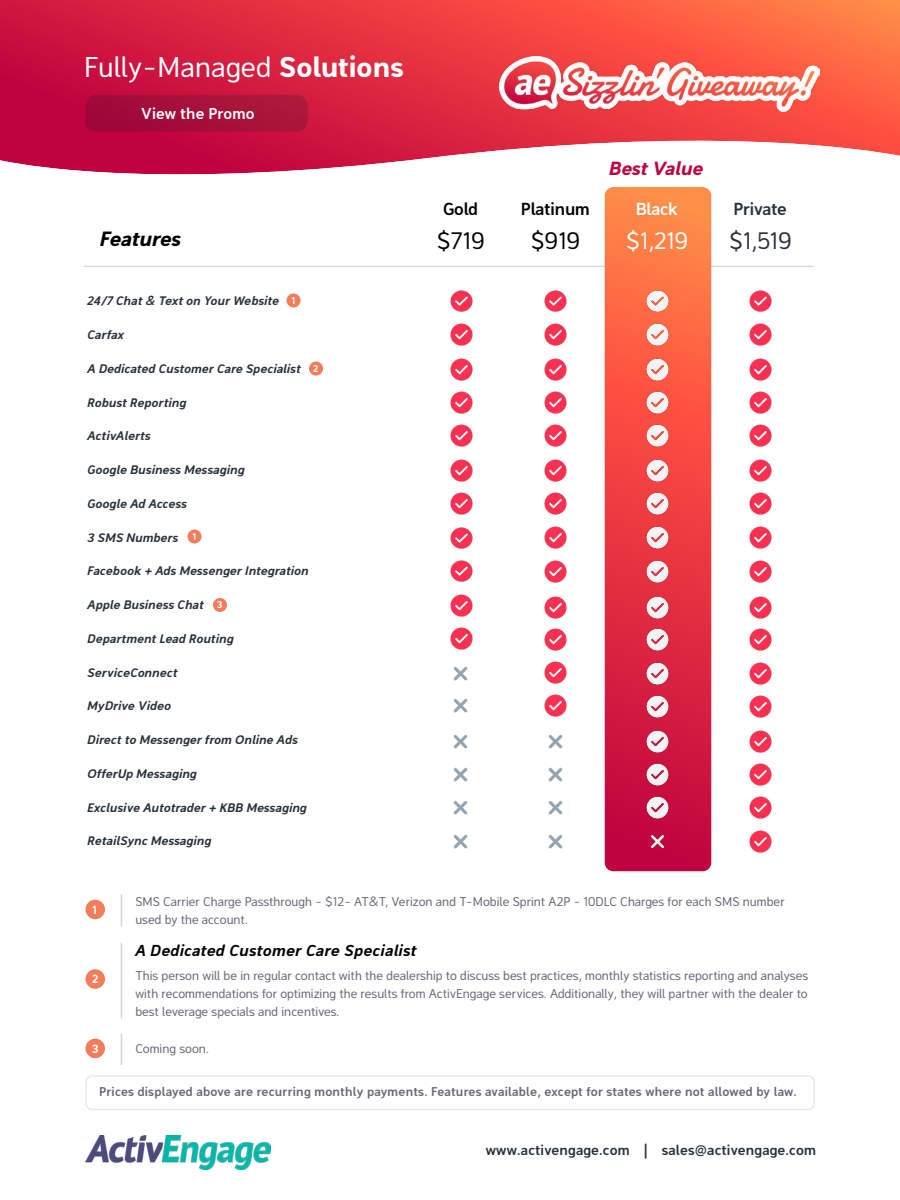
<style>
.page{position:relative;width:900px;height:1200px;background:#fff}
.page>*{position:absolute;margin:0;border:0;box-sizing:border-box;transform-origin:0 0}
.t1{font:27px "Activ Engage Sans";letter-spacing:.015em;color:#fff}
.t2{font:22.5px "Activ Engage Sans";letter-spacing:-.01em;color:#000}
.t3{font:22.5px "Activ Engage Sans";color:#27303b}
.t4{font:22.5px "Activ Engage Sans";color:#fff}
.t5{font:italic 800 19.5px "Activ Engage Sans";letter-spacing:-.02em;color:#000}
.t6{font:italic 800 18px "Activ Engage Sans";letter-spacing:-.01em;color:#c0023f}
.t7{font:600 16.5px "Activ Engage Sans";letter-spacing:-.01em;color:#000}
.t8{font:600 16.5px "Activ Engage Sans";letter-spacing:-.015em;color:#27303b}
.t9{font:600 16.5px "Activ Engage Sans";letter-spacing:-.01em;color:#fff}
.t10{font:italic 700 15px "Activ Engage Sans";letter-spacing:.02em;color:#000}
.t11{font:600 15px "Activ Engage Sans";letter-spacing:.01em;color:#fff}
.t12{font:600 13.5px "Activ Engage Sans";letter-spacing:.01em;color:#27303b}
.t13{font:12px/18px "Activ Engage Sans";letter-spacing:.005em;color:#646777;text-align:justify}
.t14{font:600 12px "Activ Engage Sans";letter-spacing:.02em;color:#646777}
.t15{font:italic 700 11.7px "Activ Engage Sans";letter-spacing:.005em;color:#27303b}
.t16{font:800 11.25px "Activ Engage Sans";color:#fff}
.t17{font:800 9.15px "Activ Engage Sans";color:#fff}
.s1{font-weight:800}
</style>
<div class="page">
<svg style="left:0;top:0;width:900px;height:175px;background:#e54a58"></svg>
<hr style="left:84px;top:266px;width:729px;height:1px;background:#d0d4e5">
<div style="left:309px;top:361px;width:14px;height:15px;background:#f37c5b;border-radius:50%"></div>
<div style="left:86px;top:969px;width:19px;height:20px;background:#f37c5b;border-radius:50%"></div>
<hr style="left:121px;top:943px;width:1px;height:75px;background:#d0d5de">
<div style="left:86px;top:900px;width:19px;height:19px;background:#f37c5b;border-radius:50%"></div>
<hr style="left:121px;top:895px;width:1px;height:31px;background:#d0d5de">
<div style="left:86px;top:1039px;width:19px;height:19px;background:#f37c5b;border-radius:50%"></div>
<hr style="left:121px;top:1033px;width:1px;height:32px;background:#d0d5de">
<svg style="left:604px;top:187px;width:108px;height:685px;background:#e94445"></svg>
<img style="left:450px;top:290px;width:23px;height:22px">
<img style="left:749px;top:290px;width:23px;height:22px">
<img style="left:544px;top:290px;width:23px;height:22px">
<img style="left:645px;top:288px;width:26px;height:26px">
<div style="left:85px;top:1075px;width:730px;height:35px;border:2px solid #e6e9f0;border-radius:6px"></div>
<div style="left:287px;top:293px;width:14px;height:14px;background:#f37c5b;border-radius:50%"></div>
<div style="left:188px;top:529px;width:14px;height:15px;background:#f37c5b;border-radius:50%"></div>
<div style="left:213px;top:598px;width:14px;height:14px;background:#f37c5b;border-radius:50%"></div>
<img style="left:450px;top:323px;width:23px;height:23px">
<img style="left:749px;top:323px;width:23px;height:23px">
<img style="left:544px;top:323px;width:23px;height:23px">
<img style="left:645px;top:321px;width:26px;height:26px">
<img style="left:450px;top:358px;width:23px;height:23px">
<img style="left:749px;top:358px;width:23px;height:23px">
<img style="left:544px;top:358px;width:23px;height:23px">
<img style="left:645px;top:356px;width:26px;height:26px">
<img style="left:450px;top:459px;width:23px;height:23px">
<img style="left:749px;top:459px;width:23px;height:23px">
<img style="left:544px;top:459px;width:23px;height:23px">
<img style="left:645px;top:458px;width:26px;height:26px">
<img style="left:450px;top:492px;width:23px;height:23px">
<img style="left:749px;top:492px;width:23px;height:23px">
<img style="left:544px;top:492px;width:23px;height:23px">
<img style="left:645px;top:491px;width:26px;height:26px">
<img style="left:749px;top:526px;width:23px;height:23px">
<img style="left:544px;top:526px;width:23px;height:23px">
<img style="left:645px;top:525px;width:26px;height:26px">
<img style="left:450px;top:527px;width:23px;height:22px">
<img style="left:749px;top:560px;width:23px;height:23px">
<img style="left:544px;top:560px;width:23px;height:23px">
<img style="left:645px;top:559px;width:26px;height:26px">
<img style="left:450px;top:560px;width:23px;height:22px">
<img style="left:749px;top:596px;width:23px;height:23px">
<img style="left:544px;top:596px;width:23px;height:23px">
<img style="left:645px;top:594px;width:26px;height:26px">
<img style="left:450px;top:594px;width:23px;height:23px">
<img style="left:453px;top:734px;width:15px;height:15px">
<img style="left:749px;top:730px;width:23px;height:23px">
<img style="left:548px;top:734px;width:15px;height:15px">
<img style="left:645px;top:728px;width:26px;height:26px">
<img style="left:453px;top:666px;width:15px;height:15px">
<img style="left:749px;top:662px;width:23px;height:23px">
<img style="left:645px;top:660px;width:26px;height:26px">
<img style="left:544px;top:661px;width:23px;height:23px">
<img style="left:453px;top:698px;width:15px;height:15px">
<img style="left:749px;top:695px;width:23px;height:23px">
<img style="left:645px;top:693px;width:26px;height:26px">
<img style="left:544px;top:694px;width:23px;height:23px">
<img style="left:453px;top:767px;width:15px;height:15px">
<img style="left:749px;top:763px;width:23px;height:23px">
<img style="left:548px;top:767px;width:15px;height:15px">
<img style="left:645px;top:762px;width:26px;height:26px">
<img style="left:453px;top:800px;width:15px;height:15px">
<img style="left:749px;top:796px;width:23px;height:23px">
<img style="left:548px;top:800px;width:15px;height:15px">
<img style="left:645px;top:794px;width:26px;height:26px">
<img style="left:453px;top:834px;width:15px;height:15px">
<img style="left:749px;top:830px;width:23px;height:23px">
<img style="left:548px;top:834px;width:15px;height:15px">
<img style="left:645px;top:829px;width:26px;height:26px">
<img style="left:450px;top:391px;width:23px;height:23px">
<img style="left:749px;top:391px;width:23px;height:23px">
<img style="left:544px;top:391px;width:23px;height:23px">
<img style="left:645px;top:389px;width:26px;height:26px">
<img style="left:450px;top:424px;width:23px;height:23px">
<img style="left:749px;top:424px;width:23px;height:23px">
<img style="left:544px;top:424px;width:23px;height:23px">
<img style="left:645px;top:423px;width:26px;height:26px">
<img style="left:749px;top:628px;width:23px;height:23px">
<img style="left:544px;top:628px;width:23px;height:23px">
<img style="left:645px;top:627px;width:26px;height:26px">
<img style="left:450px;top:627px;width:23px;height:23px">
<div style="left:85px;top:95px;width:223px;height:37px;background:#a60f3a;border-radius:11px"></div>
<img style="left:500px;top:57px;width:319px;height:54px">
<img style="left:86px;top:1136px;width:185px;height:33px">
<h1 class="t1" style="left:84px;top:53px;width:321px">Fully-Managed <span class="s1">Solutions</span></h1>
<p class="t11" style="left:141px;top:106px;width:115px">View the Promo</p>
<h3 class="t5" style="left:102px;top:227px;width:83px">Features</h3>
<p class="t15" style="left:89px;top:295px;width:193px">24/7 Chat &amp; Text on Your Website</p>
<p class="t15" style="left:89px;top:329px;width:38px">Carfax</p>
<p class="t15" style="left:89px;top:363px;width:215px">A Dedicated Customer Care Specialist</p>
<p class="t15" style="left:89px;top:396px;width:101px">Robust Reporting</p>
<p class="t15" style="left:89px;top:430px;width:65px">ActivAlerts</p>
<p class="t15" style="left:89px;top:464px;width:159px">Google Business Messaging</p>
<p class="t15" style="left:89px;top:498px;width:101px">Google Ad Access</p>
<p class="t15" style="left:89px;top:531px;width:92px">3 SMS Numbers</p>
<p class="t15" style="left:89px;top:565px;width:223px">Facebook + Ads Messenger Integration</p>
<p class="t15" style="left:89px;top:599px;width:118px">Apple Business Chat</p>
<p class="t15" style="left:89px;top:633px;width:148px">Department Lead Routing</p>
<p class="t15" style="left:89px;top:666px;width:92px">ServiceConnect</p>
<p class="t15" style="left:89px;top:700px;width:85px">MyDrive Video</p>
<p class="t15" style="left:89px;top:734px;width:212px">Direct to Messenger from Online Ads</p>
<p class="t15" style="left:89px;top:768px;width:111px">OfferUp Messaging</p>
<p class="t15" style="left:89px;top:801px;width:221px">Exclusive Autotrader + KBB Messaging</p>
<p class="t15" style="left:89px;top:835px;width:126px">RetailSync Messaging</p>
<p class="t17" style="left:291px;top:295px;width:6px">1</p>
<p class="t17" style="left:313px;top:363px;width:7px">2</p>
<p class="t17" style="left:192px;top:531px;width:6px">1</p>
<p class="t17" style="left:217px;top:600px;width:7px">3</p>
<h3 class="t7" style="left:443px;top:201px;width:37px">Gold</h3>
<h2 class="t2" style="left:437px;top:229px;width:50px">$719</h2>
<h3 class="t7" style="left:521px;top:201px;width:70px">Platinum</h3>
<h2 class="t2" style="left:531px;top:229px;width:51px">$919</h2>
<h3 class="t6" style="left:611px;top:159px;width:96px">Best Value</h3>
<h3 class="t9" style="left:636px;top:201px;width:44px">Black</h3>
<h2 class="t4" style="left:626px;top:229px;width:64px">$1,219</h2>
<h3 class="t8" style="left:734px;top:201px;width:55px">Private</h3>
<h2 class="t3" style="left:729px;top:229px;width:64px">$1,519</h2>
<p class="t16" style="left:92px;top:903px;width:7px">1</p>
<p class="t16" style="left:92px;top:973px;width:8px">2</p>
<p class="t13" style="left:135px;top:893px;width:651px">SMS Carrier Charge Passthrough - $12- AT&amp;T, Verizon and T-Mobile Sprint A2P - 10DLC Charges for each SMS number used by the account.</p>
<p class="t10" style="left:137px;top:943px;width:283px">A Dedicated Customer Care Specialist</p>
<p class="t13" style="left:135px;top:967px;width:674px">This person will be in regular contact with the dealership to discuss best practices, monthly statistics reporting and analyses with recommendations for optimizing the results from ActivEngage services. Additionally, they will partner with the dealer to best leverage specials and incentives.</p>
<p class="t16" style="left:92px;top:1042px;width:8px">3</p>
<p class="t13" style="left:135px;top:1040px;width:75px">Coming soon.</p>
<p class="t14" style="left:99px;top:1086px;width:699px">Prices displayed above are recurring monthly payments. Features available, except for states where not allowed by law.</p>
<p class="t12" style="left:486px;top:1143px;width:332px">www.activengage.com | sales@activengage.com</p>
</div>
